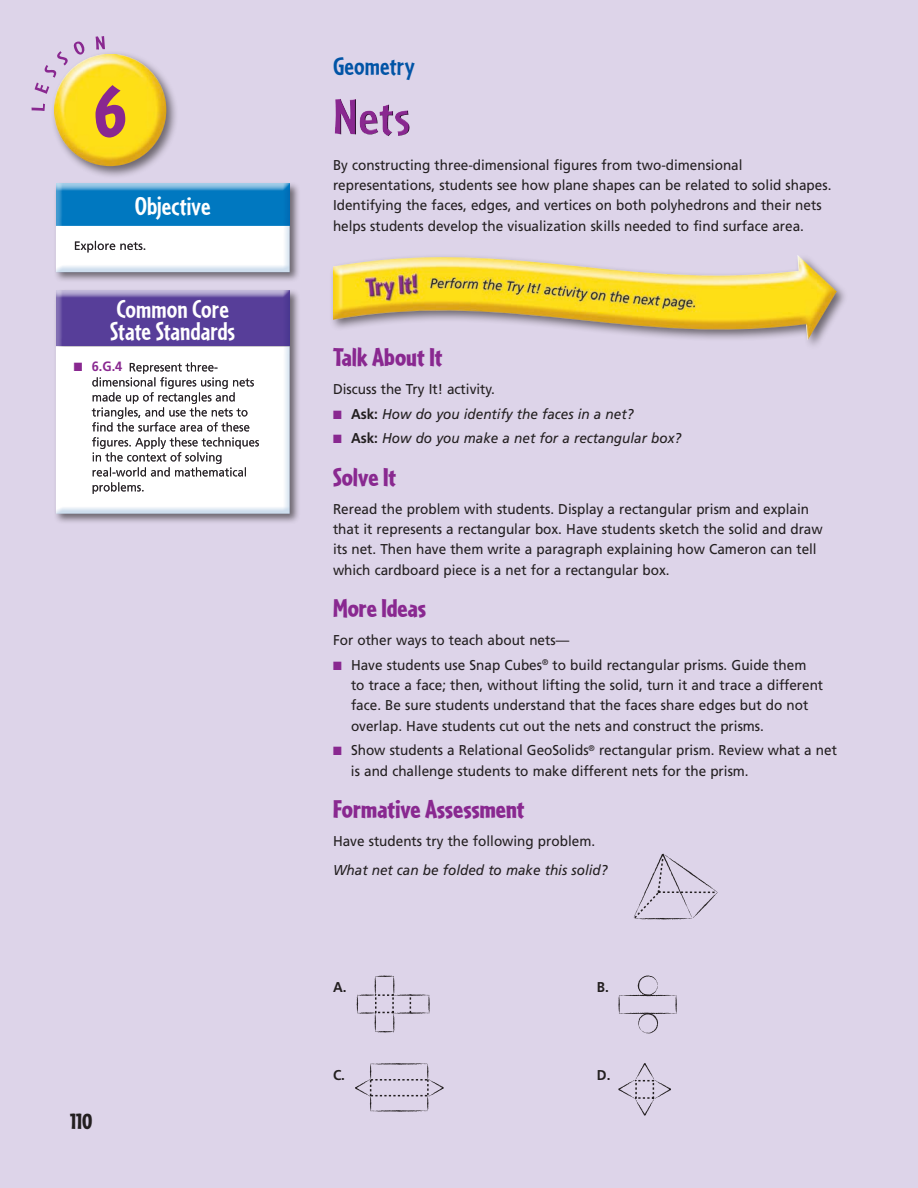
<style>
.page{position:relative;width:918px;height:1188px;background:#ddd4e9}
.page>*{position:absolute;margin:0;border:0;box-sizing:border-box;transform-origin:0 0}
.Lesson_Number{font:900 75px "Cafeteria";color:#892890}
.t1{font:700 53.4px "Cafeteria";color:#892890;scale:1.09 1}
.t2{font:900 27px "Cafeteria";color:#892890}
.t3{font:700 27px/22.5px "Cafeteria";color:#fff}
.Strand_verso{font:700 27px "Cafeteria";color:#0154a6}
.t4{font:900 22.5px "Cafeteria";color:#231f20}
.Text{font:14.25px/20.2px "Frutiger LT Std";color:#231f20;scale:.95 1}
.Text_BL{font:14.25px/20.2px "Frutiger LT Std";color:#231f20;scale:.95 1}
.Text_BL_Ask_Say{font:italic 14.25px "Frutiger LT Std";color:#231f20;scale:.95 1}
.Text___above{font:italic 14.25px "Frutiger LT Std";color:#231f20;scale:.95 1}
.Text___above-2{font:700 14.25px "Frutiger LT Std";color:#231f20;scale:.95 1}
.t5{font:700 13.5px "Frutiger LT Std";color:#892890;scale:.95 1}
.s1{color:#892890}
.s2{font-weight:700;font-style:normal}
</style>
<div class="page">
<svg style="left:32px;top:104px;width:13px;height:7px"></svg>
<svg style="left:35px;top:41px;width:50px;height:53px"></svg>
<svg style="left:96px;top:36px;width:9px;height:14px"></svg>
<div style="left:51px;top:51px;width:128px;height:128px;background:#231f20;opacity:.6"></div>
<img style="left:55px;top:54px;width:51px;height:43px">
<div style="left:54px;top:182px;width:247px;height:343px;background:#d4cbdf"></div>
<div style="left:53px;top:183px;width:245px;height:338px;background:#0154a6;opacity:.2"></div>
<img style="left:333px;top:255px;width:504px;height:85px">
<svg style="left:340px;top:99px;width:70px;height:37px"></svg>
<svg style="left:633px;top:854px;width:85px;height:65px"></svg>
<svg style="left:357px;top:976px;width:73px;height:57px"></svg>
<svg style="left:618px;top:976px;width:59px;height:57px"></svg>
<svg style="left:618px;top:1063px;width:53px;height:53px"></svg>
<svg style="left:355px;top:1063px;width:89px;height:49px"></svg>
<p class="Lesson_Number" style="left:94px;top:69px;width:34px">6</p>
<h3 class="t3" style="left:135px;top:195px;width:78px">Objective</h3>
<h3 class="t3" style="left:110px;top:297px;width:127px">Common Core<br>State Standards</h3>
<p class="t5" style="left:74px;top:359px;width:53px">■ 6.G.4</p>
<h3 class="t4" style="left:70px;top:1109px;width:24px">110</h3>
<p class="Strand_verso" style="left:333px;top:51px;width:83px">Geometry</p>
<h2 class="t1" style="left:333px;top:87px;width:73px">Nets</h2>
<p class="Text" style="left:333px;top:155px;width:526px">By constructing three-dimensional figures from two-dimensional representations, students see how plane shapes can be related to solid shapes.<br>Identifying the faces, edges, and vertices on both polyhedrons and their nets helps students develop the visualization skills needed to find surface area.</p>
<h2 class="t2" style="left:333px;top:342px;width:111px">Talk About It</h2>
<p class="Text" style="left:333px;top:379px;width:172px">Discuss the Try It! activity.</p>
<p class="Text_BL_Ask_Say" style="left:333px;top:405px;width:318px"><span class="s1">■</span> <span class="s2">Ask:</span> How do you identify the faces in a net?</p>
<p class="Text_BL_Ask_Say" style="left:333px;top:430px;width:368px"><span class="s1">■</span> <span class="s2">Ask:</span> How do you make a net for a rectangular box?</p>
<h2 class="t2" style="left:333px;top:462px;width:65px">Solve It</h2>
<p class="Text" style="left:333px;top:499px;width:517px">Reread the problem with students. Display a rectangular prism and explain that it represents a rectangular box. Have students sketch the solid and draw its net. Then have them write a paragraph explaining how Cameron can tell which cardboard piece is a net for a rectangular box.</p>
<h2 class="t2" style="left:333px;top:593px;width:95px">More Ideas</h2>
<p class="Text" style="left:333px;top:630px;width:250px">For other ways to teach about nets—</p>
<p class="Text_BL" style="left:351px;top:655px;width:499px;text-indent:-18px"><span class="s1">■</span> Have students use Snap Cubes<sup>®</sup> to build rectangular prisms. Guide them to trace a face; then, without lifting the solid, turn it and trace a different face. Be sure students understand that the faces share edges but do not overlap. Have students cut out the nets and construct the prisms.</p>
<p class="Text_BL" style="left:351px;top:740px;width:513px;text-indent:-18px"><span class="s1">■</span> Show students a Relational GeoSolids<sup>®</sup> rectangular prism. Review what a net is and challenge students to make different nets for the prism.</p>
<h2 class="t2" style="left:333px;top:794px;width:193px">Formative Assessment</h2>
<p class="Text" style="left:333px;top:831px;width:277px">Have students try the following problem.</p>
<p class="Text___above" style="left:333px;top:862px;width:291px">What net can be folded to make this solid?</p>
<p class="Text___above-2" style="left:333px;top:979px;width:48px">A.</p>
<p class="Text___above-2" style="left:597px;top:979px;width:12px">B.</p>
<p class="Text___above-2" style="left:333px;top:1067px;width:46px">C.</p>
<p class="Text___above-2" style="left:597px;top:1067px;width:14px">D.</p>
</div>
